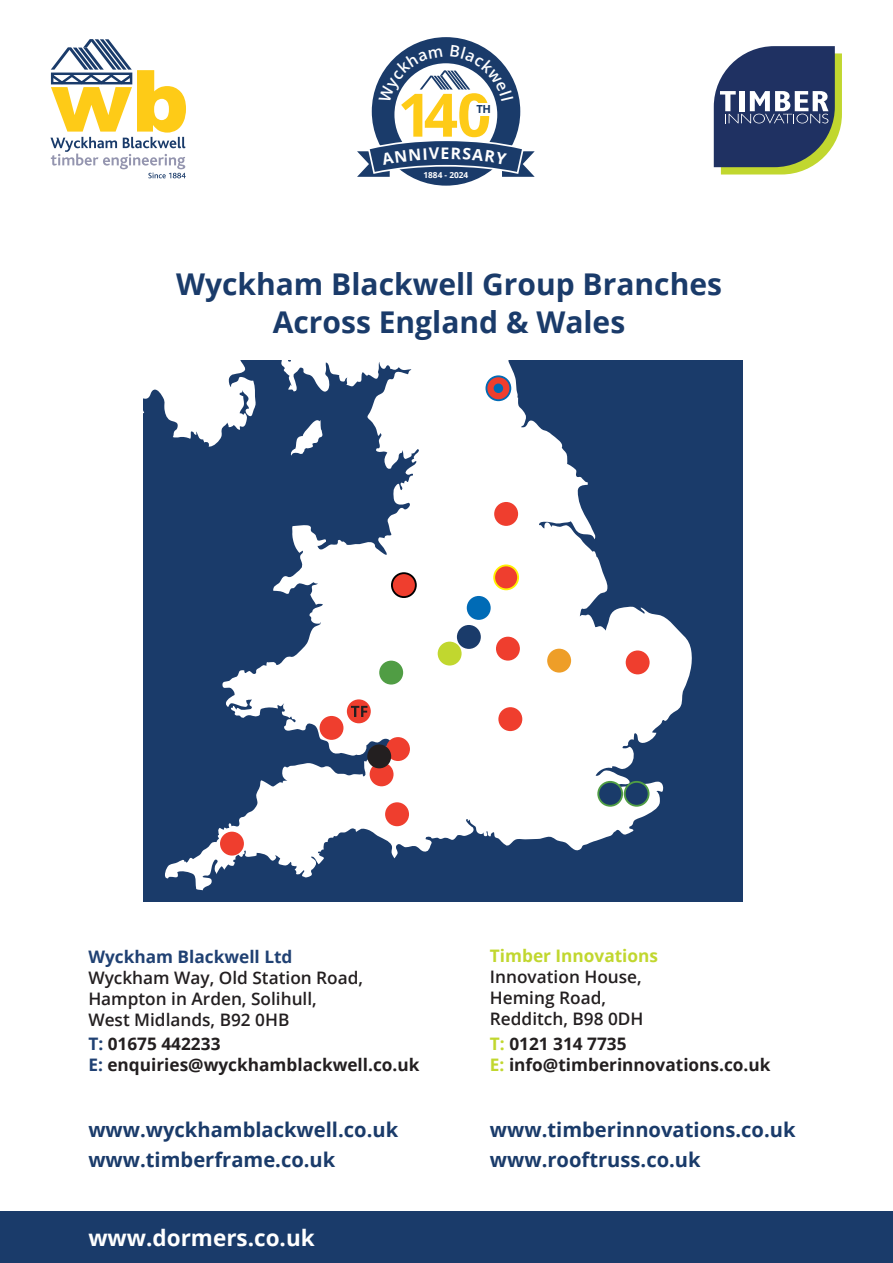
<style>
.page{position:relative;width:893px;height:1263px;background:#fff}
.page>*{position:absolute;margin:0;border:0;box-sizing:border-box;transform-origin:0 0}
.Heading{font:700 30px/37.5px "Open Sans";color:#1a3b6a;text-align:center}
.Heading-2{font:700 22.5px "Open Sans";color:#fff}
.Heading-3{font:700 20.1px "Open Sans";color:#1a3b6a}
.Heading-4{font:600 17.25px/21px "Open Sans";color:#231f20}
.Heading-5{font:700 17.25px "Open Sans";color:#231f20}
.Heading-6{font:700 17.25px "Open Sans";color:#204173}
.Heading-7{font:700 17.25px "Open Sans";color:#c1d72f}
.t1{font:700 15.9px "Open Sans";color:#fff}
.t2{font:700 11.1px "Open Sans";color:#1a3b6a}
.t3{font:700 8.25px "Open Sans";color:#fff}
.s1{color:#204173}
.s2{color:#c1d72f}
</style>
<div class="page">
<div style="left:0;top:1212px;width:893px;height:51px;background:#1a3b6a"></div>
<div style="left:144px;top:361px;width:599px;height:541px;background:#1a3b6a"></div>
<svg style="left:144px;top:361px;width:18px;height:86px"></svg>
<svg style="left:162px;top:361px;width:531px;height:529px"></svg>
<div style="left:626px;top:650px;width:24px;height:24px;background:#ef3e2e;border-radius:50%"></div>
<div style="left:494px;top:502px;width:24px;height:24px;background:#ef3e2e;border-radius:50%"></div>
<div style="left:498px;top:707px;width:24px;height:24px;background:#ef3e2e;border-radius:50%"></div>
<div style="left:320px;top:716px;width:23px;height:24px;background:#ef3e2e;border-radius:50%"></div>
<div style="left:386px;top:737px;width:24px;height:24px;background:#ef3e2e;border-radius:50%"></div>
<div style="left:385px;top:802px;width:24px;height:24px;background:#ef3e2e;border-radius:50%"></div>
<div style="left:310px;top:802px;width:24px;height:24px;background:#fff;border-radius:50%"></div>
<div style="left:370px;top:762px;width:24px;height:24px;background:#ef3e2e;border-radius:50%"></div>
<div style="left:347px;top:699px;width:24px;height:24px;background:#ef3e2e;border-radius:50%"></div>
<svg style="left:351px;top:706px;width:16px;height:11px"></svg>
<div style="left:220px;top:832px;width:24px;height:23px;background:#ef3e2e;border-radius:50%"></div>
<div style="left:392px;top:573px;width:24px;height:24px;background:#ef3e2e;border-radius:50%"></div>
<div style="left:391px;top:572px;width:26px;height:26px;border:2px solid #000001;border-radius:50%"></div>
<svg style="left:486px;top:376px;width:24px;height:24px"></svg>
<div style="left:485px;top:375px;width:26px;height:26px;border:2px solid #006bb6;border-radius:50%"></div>
<div style="left:494px;top:383px;width:9px;height:10px;background:#006bb6;border-radius:50%"></div>
<div style="left:457px;top:625px;width:24px;height:24px;background:#1a3b6a;border-radius:50%"></div>
<div style="left:625px;top:782px;width:24px;height:24px;background:#1a3b6a;border-radius:50%"></div>
<div style="left:624px;top:781px;width:25px;height:26px;border:2px solid #509d44;border-radius:50%"></div>
<div style="left:598px;top:782px;width:24px;height:24px;background:#1a3b6a;border-radius:50%"></div>
<div style="left:597px;top:781px;width:26px;height:26px;border:2px solid #509d44;border-radius:50%"></div>
<div style="left:467px;top:596px;width:24px;height:24px;background:#006bb6;border-radius:50%"></div>
<div style="left:438px;top:642px;width:24px;height:23px;background:#c1d72f;border-radius:50%"></div>
<div style="left:379px;top:661px;width:24px;height:23px;background:#509d44;border-radius:50%"></div>
<div style="left:494px;top:565px;width:24px;height:24px;background:#ef3e2e;border-radius:50%"></div>
<div style="left:493px;top:564px;width:26px;height:26px;border:2px solid #fff101;border-radius:50%"></div>
<div style="left:547px;top:649px;width:24px;height:24px;background:#ee9e28;border-radius:50%"></div>
<div style="left:367px;top:744px;width:24px;height:24px;background:#231f20;border-radius:50%"></div>
<div style="left:496px;top:637px;width:24px;height:24px;background:#ef3e2e;border-radius:50%"></div>
<svg style="left:714px;top:46px;width:128px;height:128px"></svg>
<svg style="left:50px;top:39px;width:136px;height:139px"></svg>
<div style="left:372px;top:37px;width:148px;height:149px;background:#1a3b6a;border-radius:50%"></div>
<svg style="left:357px;top:45px;width:178px;height:132px"></svg>
<p class="t2" style="left:476px;top:101px;width:16px">TH</p>
<p class="t1" style="left:441px;top:142px;width:11px">E</p>
<p class="t3" style="left:423px;top:169px;width:46px">1884 - 2024</p>
<p class="Heading" style="left:176px;top:265px;width:547px">Wyckham Blackwell Group Branches<br>Across England &amp; Wales</p>
<p class="Heading-6" style="left:88px;top:944px;width:206px">Wyckham Blackwell Ltd</p>
<p class="Heading-4" style="left:88px;top:967px;width:276px">Wyckham Way, Old Station Road,</p>
<p class="Heading-4" style="left:88px;top:988px;width:230px">Hampton in Arden, Solihull,<br>West Midlands, B92 0HB</p>
<p class="Heading-5" style="left:88px;top:1032px;width:134px"><span class="s1">T:</span> 01675 442233</p>
<p class="Heading-5" style="left:88px;top:1053px;width:333px"><span class="s1">E:</span> enquiries@wyckhamblackwell.co.uk</p>
<p class="Heading-3" style="left:88px;top:1115px;width:311px">www.wyckhamblackwell.co.uk</p>
<p class="Heading-7" style="left:490px;top:944px;width:170px">Timber Innovations</p>
<p class="Heading-4" style="left:490px;top:966px;width:153px">Innovation House,</p>
<p class="Heading-4" style="left:490px;top:987px;width:118px">Heming Road,</p>
<p class="Heading-4" style="left:490px;top:1008px;width:155px">Redditch, B98 0DH</p>
<p class="Heading-5" style="left:490px;top:1031px;width:138px"><span class="s2">T:</span> 0121 314 7735</p>
<p class="Heading-5" style="left:490px;top:1052px;width:282px"><span class="s2">E:</span> info@timberinnovations.co.uk</p>
<p class="Heading-3" style="left:490px;top:1115px;width:307px">www.timberinnovations.co.uk</p>
<p class="Heading-3" style="left:88px;top:1145px;width:248px">www.timberframe.co.uk</p>
<p class="Heading-3" style="left:490px;top:1145px;width:212px">www.rooftruss.co.uk</p>
<p class="Heading-2" style="left:88px;top:1222px;width:228px">www.dormers.co.uk</p>
</div>
